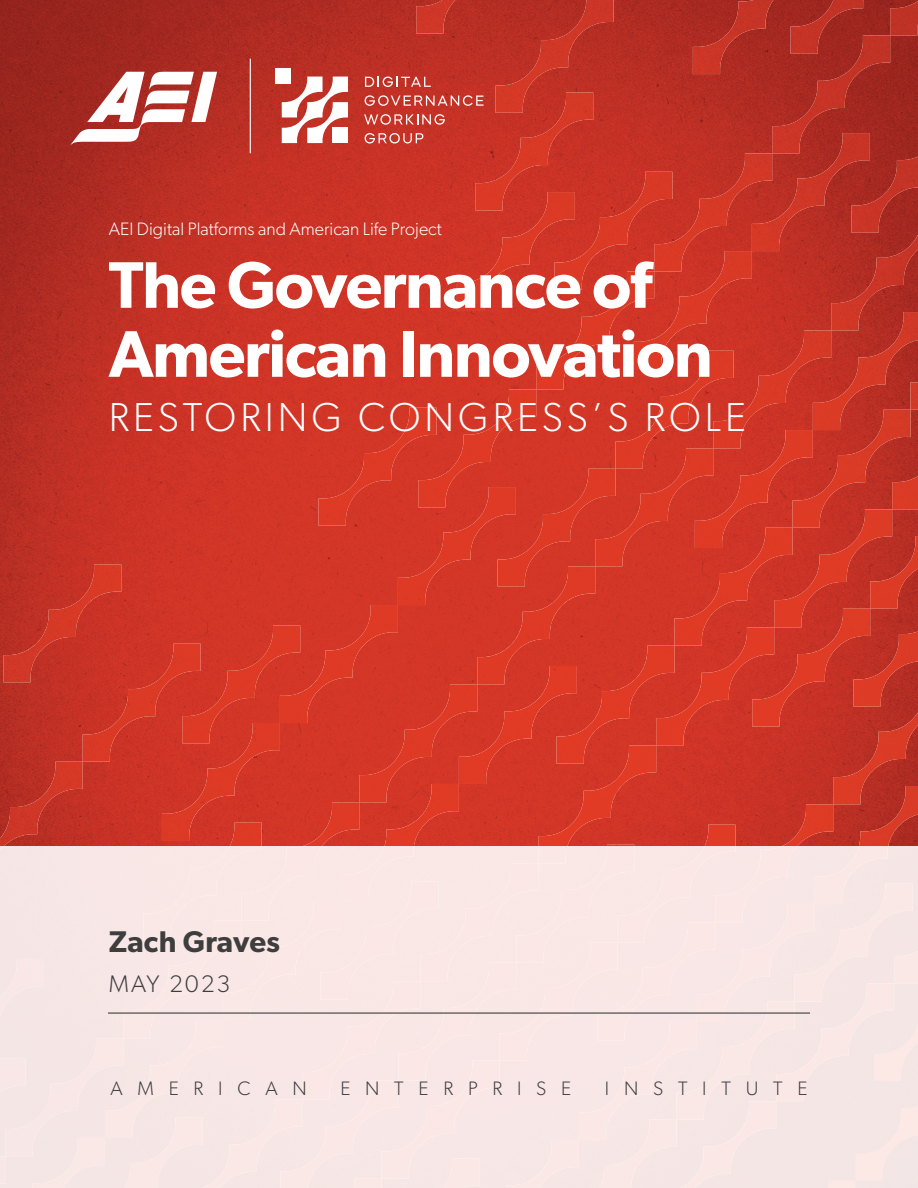
<style>
.page{position:relative;width:918px;height:1188px;background:#fff}
.page>*{position:absolute;margin:0;border:0;box-sizing:border-box;transform-origin:0 0}
.Title_page_subtitle{font:600 66px/69px "Gibson";letter-spacing:-.02em;color:#fff}
.Title_page_subtitle-2{font:300 40.5px "Gibson";letter-spacing:.1em;color:#fff}
.Title_page_author{font:600 30px "Gibson";letter-spacing:.01em;color:#3e3e3f}
.t1{font:300 24px "Gibson";letter-spacing:.1em;color:#3e3e3f}
.t2{font:300 19.5px "Gibson";letter-spacing:.76em;color:#3e3e3f}
.t3{font:300 18px "Gibson";color:#fff}
</style>
<div class="page">
<img style="left:0;top:0;width:918px;height:847px">
<img style="left:416px;top:0;width:39px;height:33px">
<img style="left:496px;top:0;width:118px;height:113px">
<img style="left:3px;top:564px;width:118px;height:118px">
<img style="left:475px;top:92px;width:118px;height:100px">
<img style="left:457px;top:192px;width:98px;height:118px">
<img style="left:693px;top:0;width:80px;height:74px">
<img style="left:0;top:762px;width:83px;height:85px">
<img style="left:83px;top:644px;width:99px;height:118px">
<img style="left:319px;top:408px;width:99px;height:118px">
<img style="left:555px;top:172px;width:99px;height:99px">
<img style="left:791px;top:0;width:72px;height:35px">
<img style="left:182px;top:625px;width:118px;height:118px">
<img style="left:418px;top:389px;width:118px;height:98px">
<img style="left:536px;top:271px;width:98px;height:118px">
<img style="left:654px;top:153px;width:118px;height:118px">
<img style="left:772px;top:35px;width:118px;height:118px">
<img style="left:890px;top:1px;width:28px;height:34px">
<img style="left:162px;top:723px;width:118px;height:100px">
<img style="left:280px;top:605px;width:118px;height:118px">
<img style="left:398px;top:487px;width:100px;height:118px">
<img style="left:634px;top:251px;width:118px;height:100px">
<img style="left:752px;top:133px;width:118px;height:118px">
<img style="left:144px;top:823px;width:97px;height:24px">
<img style="left:498px;top:469px;width:118px;height:118px">
<img style="left:616px;top:351px;width:97px;height:97px">
<img style="left:852px;top:157px;width:66px;height:76px">
<img style="left:241px;top:802px;width:100px;height:45px">
<img style="left:359px;top:684px;width:118px;height:118px">
<img style="left:477px;top:566px;width:118px;height:100px">
<img style="left:595px;top:448px;width:100px;height:118px">
<img style="left:713px;top:330px;width:100px;height:100px">
<img style="left:831px;top:235px;width:87px;height:77px">
<img style="left:341px;top:784px;width:118px;height:63px">
<img style="left:459px;top:666px;width:98px;height:118px">
<img style="left:695px;top:430px;width:98px;height:98px">
<img style="left:813px;top:312px;width:105px;height:118px">
<img style="left:557px;top:646px;width:118px;height:118px">
<img style="left:675px;top:528px;width:99px;height:99px">
<img style="left:793px;top:410px;width:118px;height:118px">
<img style="left:911px;top:382px;width:7px;height:28px">
<img style="left:538px;top:745px;width:118px;height:100px">
<img style="left:656px;top:627px;width:118px;height:118px">
<img style="left:774px;top:509px;width:118px;height:118px">
<img style="left:892px;top:476px;width:26px;height:33px">
<img style="left:752px;top:609px;width:118px;height:118px">
<img style="left:870px;top:536px;width:48px;height:73px">
<img style="left:618px;top:825px;width:97px;height:22px">
<img style="left:854px;top:631px;width:64px;height:76px">
<img style="left:715px;top:804px;width:100px;height:43px">
<img style="left:833px;top:712px;width:85px;height:74px">
<img style="left:815px;top:786px;width:103px;height:61px">
<div style="left:0;top:847px;width:918px;height:341px;background:#f8e7e6"></div>
<svg style="left:70px;top:72px;width:147px;height:74px"></svg>
<svg style="left:365px;top:77px;width:66px;height:10px"></svg>
<svg style="left:365px;top:95px;width:119px;height:11px"></svg>
<svg style="left:364px;top:114px;width:81px;height:11px"></svg>
<svg style="left:365px;top:133px;width:58px;height:11px"></svg>
<div style="left:276px;top:68px;width:15px;height:16px;background:#fff"></div>
<svg style="left:282px;top:77px;width:66px;height:66px"></svg>
<hr style="left:250px;top:59px;width:1px;height:94px;background:#fff">
<hr style="left:108px;top:1012px;width:702px;height:2px;background:#3e3e3f">
<p class="t3" style="left:109px;top:218px;width:335px">AEI Digital Platforms and American Life Project</p>
<p class="Title_page_subtitle" style="left:109px;top:249px;width:606px">The Governance of<br>American Innovation</p>
<p class="Title_page_subtitle-2" style="left:109px;top:392px;width:639px">RESTORING CONGRESS’S ROLE</p>
<p class="Title_page_author" style="left:109px;top:924px;width:173px">Zach Graves</p>
<p class="t1" style="left:109px;top:969px;width:123px">MAY 2023</p>
<p class="t2" style="left:110px;top:1077px;width:198px">AMERICAN</p>
<p class="t2" style="left:340px;top:1077px;width:233px">ENTERPRISE</p>
<p class="t2" style="left:605px;top:1077px;width:204px">INSTITUTE</p>
</div>
